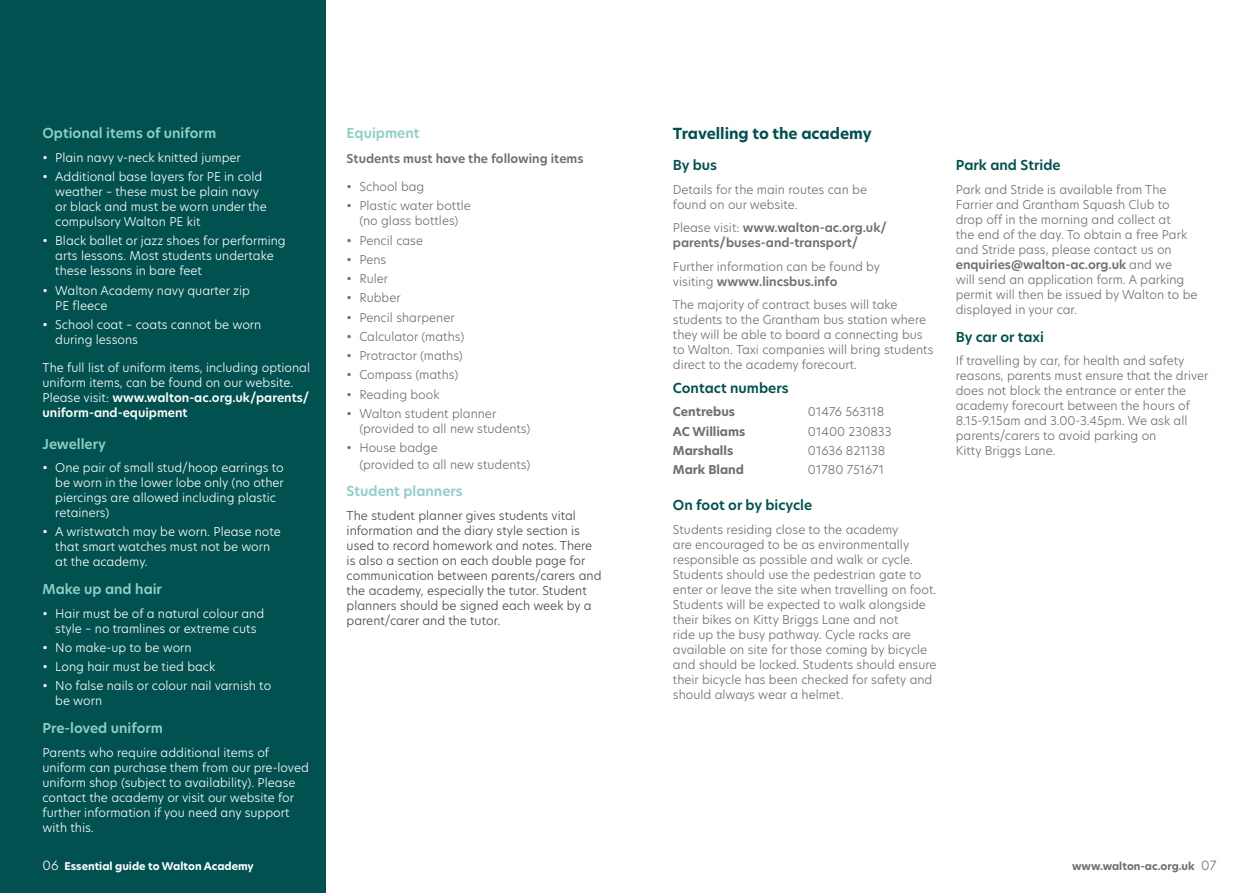
<style>
.page{position:relative;width:1259px;height:893px;background:#fff}
.page>*{position:absolute;margin:0;border:0;box-sizing:border-box;transform-origin:0 0}
.HB_SUB_HEADINGS{font:700 15px "New Hero";color:#00514f}
.HB_SMALL_SUB_HEADINGS{font:600 13.5px "New Hero";color:#8fcec6}
.HB_SMALL_SUB_HEADINGS-2{font:600 13.5px "New Hero";color:#00514f}
.HN___Light___Body{font:300 12px/15px "New Hero";color:#706f6f}
.HB_BULL_POINTS_WHITE{font:300 12px/15px "New Hero";color:#fff}
.HN___Light___Body-2{font:300 12px/15px "New Hero";color:#fff}
.HN___Light___Body-3{font:300 12px/15px "New Hero";color:#474843}
.HB_BULL_POINTS_WHITE-2{font:300 12px/15px "New Hero";color:#706f6f}
.HN___Light___Body-4{font:600 12px/15px "New Hero";color:#706f6f}
.HN___Light___Body-5{font:700 12px "New Hero";color:#706f6f}
.HB_SMALL_SUB_HEADINGS-3{font:600 12px "New Hero";color:#706f6f}
.HN___Light___Body-6{font:700 10.5px "New Hero";color:#fff}
.HN___Light___Body-7{font:700 10.5px "New Hero";color:#706f6f}
.s1{font-weight:600}
.s2{font-weight:300}
.s3{font-weight:300;font-size:12.6px}
</style>
<div class="page">
<div style="left:0;top:0;width:325px;height:893px;background:#00514f"></div>
<p class="HB_SMALL_SUB_HEADINGS" style="left:43px;top:124px;width:175px">Optional items of uniform</p>
<p class="HB_BULL_POINTS_WHITE" style="left:43px;top:150px;width:200px">• Plain navy v-neck knitted jumper</p>
<p class="HB_BULL_POINTS_WHITE" style="left:55px;top:169px;width:213px;text-indent:-13px">• Additional base layers for PE in cold weather – these must be plain navy or black and must be worn under the compulsory Walton PE kit</p>
<p class="HB_BULL_POINTS_WHITE" style="left:55px;top:233px;width:232px;text-indent:-13px">• Black ballet or jazz shoes for performing arts lessons. Most students undertake these lessons in bare feet</p>
<p class="HB_BULL_POINTS_WHITE" style="left:55px;top:282px;width:196px;text-indent:-13px">• Walton Academy navy quarter zip<br>PE fleece</p>
<p class="HB_BULL_POINTS_WHITE" style="left:55px;top:317px;width:208px;text-indent:-13px">• School coat – coats cannot be worn during lessons</p>
<p class="HN___Light___Body-2" style="left:43px;top:359px;width:269px">The full list of uniform items, including optional uniform items, can be found on our website.<br>Please visit: <span class="s1">www.walton-ac.org.uk/parents/ uniform-and-equipment</span></p>
<p class="HB_SMALL_SUB_HEADINGS" style="left:43px;top:434px;width:65px">Jewellery</p>
<p class="HB_BULL_POINTS_WHITE" style="left:55px;top:460px;width:230px;text-indent:-13px">• One pair of small stud/hoop earrings to be worn in the lower lobe only (no other piercings are allowed including plastic retainers)</p>
<p class="HB_BULL_POINTS_WHITE" style="left:55px;top:524px;width:227px;text-indent:-13px">• A wristwatch may be worn. Please note that smart watches must not be worn at the academy.</p>
<p class="HB_SMALL_SUB_HEADINGS" style="left:43px;top:580px;width:121px">Make up and hair</p>
<p class="HB_BULL_POINTS_WHITE" style="left:43px;top:605px;width:223px;text-align:center">• Hair must be of a natural colour and style – no tramlines or extreme cuts</p>
<p class="HB_BULL_POINTS_WHITE" style="left:43px;top:640px;width:151px">• No make-up to be worn</p>
<p class="HB_BULL_POINTS_WHITE" style="left:43px;top:659px;width:174px">• Long hair must be tied back</p>
<p class="HB_BULL_POINTS_WHITE" style="left:55px;top:678px;width:217px;text-indent:-13px">• No false nails or colour nail varnish to be worn</p>
<p class="HB_SMALL_SUB_HEADINGS" style="left:43px;top:719px;width:122px">Pre-loved uniform</p>
<p class="HN___Light___Body-2" style="left:43px;top:744px;width:268px">Parents who require additional items of uniform can purchase them from our pre-loved uniform shop (subject to availability). Please contact the academy or visit our website for further information if you need any support with this.</p>
<p class="HB_SMALL_SUB_HEADINGS" style="left:347px;top:124px;width:74px">Equipment</p>
<p class="HB_SMALL_SUB_HEADINGS-3" style="left:347px;top:151px;width:238px">Students must have the following items</p>
<p class="HB_BULL_POINTS_WHITE-2" style="left:347px;top:179px;width:79px">• School bag</p>
<p class="HB_BULL_POINTS_WHITE-2" style="left:347px;top:198px;width:126px;text-align:center">• Plastic water bottle (no glass bottles)</p>
<p class="HB_BULL_POINTS_WHITE-2" style="left:347px;top:232px;width:78px">• Pencil case</p>
<p class="HB_BULL_POINTS_WHITE-2" style="left:347px;top:252px;width:41px">• Pens</p>
<p class="HB_BULL_POINTS_WHITE-2" style="left:347px;top:271px;width:43px">• Ruler</p>
<p class="HB_BULL_POINTS_WHITE-2" style="left:347px;top:290px;width:56px">• Rubber</p>
<p class="HB_BULL_POINTS_WHITE-2" style="left:347px;top:309px;width:110px">• Pencil sharpener</p>
<p class="HB_BULL_POINTS_WHITE-2" style="left:347px;top:329px;width:119px">• Calculator (maths)</p>
<p class="HB_BULL_POINTS_WHITE-2" style="left:347px;top:348px;width:118px">• Protractor (maths)</p>
<p class="HB_BULL_POINTS_WHITE-2" style="left:347px;top:367px;width:113px">• Compass (maths)</p>
<p class="HB_BULL_POINTS_WHITE-2" style="left:347px;top:386px;width:95px">• Reading book</p>
<p class="HB_BULL_POINTS_WHITE-2" style="left:359px;top:406px;width:172px;text-indent:-13px">• Walton student planner (provided to all new students)</p>
<p class="HB_BULL_POINTS_WHITE-2" style="left:359px;top:439px;width:172px;line-height:16.5px;text-indent:-13px">• House badge<br>(provided to all new students)</p>
<p class="HB_SMALL_SUB_HEADINGS" style="left:347px;top:482px;width:118px">Student planners</p>
<p class="HN___Light___Body-3" style="left:347px;top:508px;width:256px">The student planner gives students vital information and the diary style section is used to record homework and notes. There is also a section on each double page for communication between parents/carers and the academy, especially the tutor. Student planners should be signed each week by a parent/carer and the tutor.</p>
<p class="HB_SUB_HEADINGS" style="left:673px;top:123px;width:200px">Travelling to the academy</p>
<p class="HB_SMALL_SUB_HEADINGS-2" style="left:673px;top:156px;width:46px">By bus</p>
<p class="HN___Light___Body" style="left:673px;top:182px;width:196px">Details for the main routes can be found on our website.</p>
<p class="HN___Light___Body-4" style="left:673px;top:220px;width:215px"><span class="s2">Please visit:</span> www.walton-ac.org.uk/ parents/buses-and-transport/</p>
<p class="HN___Light___Body" style="left:673px;top:259px;width:209px">Further information can be found by visiting <span class="s1">wwww.lincsbus.info</span></p>
<p class="HN___Light___Body" style="left:673px;top:297px;width:262px">The majority of contract buses will take students to the Grantham bus station where they will be able to board a connecting bus to Walton. Taxi companies will bring students direct to the academy forecourt.</p>
<p class="HB_SMALL_SUB_HEADINGS-2" style="left:673px;top:379px;width:117px">Contact numbers</p>
<p class="HN___Light___Body-5" style="left:673px;top:404px;width:64px">Centrebus</p>
<p class="HN___Light___Body" style="left:808px;top:404px;width:78px">01476 563118</p>
<p class="HN___Light___Body-5" style="left:673px;top:423px;width:74px">AC Williams</p>
<p class="HN___Light___Body" style="left:808px;top:423px;width:85px">01400 230833</p>
<p class="HN___Light___Body-5" style="left:673px;top:442px;width:62px">Marshalls</p>
<p class="HN___Light___Body" style="left:808px;top:443px;width:79px">01636 821138</p>
<p class="HN___Light___Body-5" style="left:673px;top:461px;width:73px">Mark Bland</p>
<p class="HN___Light___Body" style="left:808px;top:462px;width:78px">01780 751671</p>
<p class="HB_SMALL_SUB_HEADINGS-2" style="left:673px;top:496px;width:141px">On foot or by bicycle</p>
<p class="HN___Light___Body" style="left:673px;top:522px;width:265px">Students residing close to the academy<br>are encouraged to be as environmentally responsible as possible and walk or cycle.<br>Students should use the pedestrian gate to enter or leave the site when travelling on foot.<br>Students will be expected to walk alongside their bikes on Kitty Briggs Lane and not<br>ride up the busy pathway. Cycle racks are available on site for those coming by bicycle and should be locked. Students should ensure their bicycle has been checked for safety and should always wear a helmet.</p>
<p class="HB_SMALL_SUB_HEADINGS-2" style="left:955px;top:156px;width:106px">Park and Stride</p>
<p class="HN___Light___Body" style="left:955px;top:182px;width:243px">Park and Stride is available from The Farrier and Grantham Squash Club to drop off in the morning and collect at<br>the end of the day. To obtain a free Park and Stride pass, please contact us on <span class="s1">enquiries@walton-ac.org.uk</span> and we<br>will send an application form. A parking permit will then be issued by Walton to be displayed in your car.</p>
<p class="HB_SMALL_SUB_HEADINGS-2" style="left:955px;top:327px;width:90px">By car or taxi</p>
<p class="HN___Light___Body" style="left:955px;top:353px;width:254px">If travelling by car, for health and safety reasons, parents must ensure that the driver does not block the entrance or enter the academy forecourt between the hours of 8.15-9.15am and 3.00-3.45pm. We ask all parents/carers to avoid parking on<br>Kitty Briggs Lane.</p>
<p class="HN___Light___Body-6" style="left:43px;top:859px;width:213px"><span class="s3">06</span> Essential guide to Walton Academy</p>
<p class="HN___Light___Body-7" style="left:1072px;top:859px;width:146px">www.walton-ac.org.uk <span class="s3">07</span></p>
</div>
